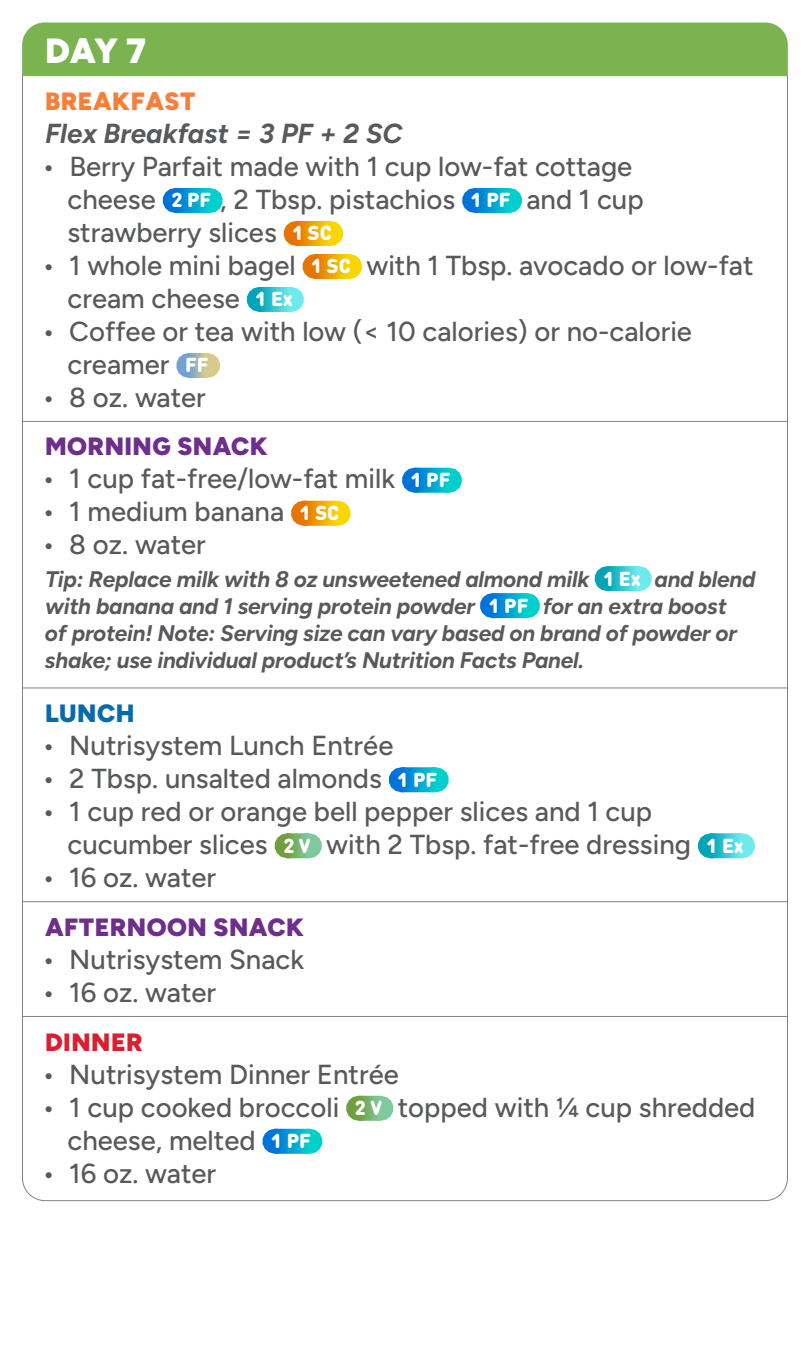
<style>
.page{position:relative;width:810px;height:1350px;background:#fff}
.page>*{position:absolute;margin:0;border:0;box-sizing:border-box;transform-origin:0 0}
.t1{font:900 35px "Figtree";color:#fff}
.t2{font:500 27.5px/33px "Figtree";color:#58595b}
.t3{font:italic 700 27.5px "Figtree";color:#58595b}
.t4{font:900 25px "Figtree";letter-spacing:.02em;color:#6e2e8b}
.t5{font:900 25px "Figtree";letter-spacing:.02em;color:#f57f3b}
.t6{font:900 25px "Figtree";letter-spacing:.02em;color:#da1f31}
.t7{font:900 25px "Figtree";letter-spacing:.02em;color:#066aad}
.t8{font:italic 700 22.5px/27px "Figtree";letter-spacing:-.01em;color:#58595b}
.s1{font-family:"DIN Round OT";font-weight:900;font-size:20px;color:#fff}
.s2{font-family:"DIN Round OT";font-weight:900;font-style:normal;font-size:20px;color:#fff}
</style>
<div class="page">
<div style="left:22px;top:22px;width:766px;height:53px;background:#7bb350"></div>
<hr style="left:22px;top:76px;width:1px;height:40px;background:#808285">
<hr style="left:787px;top:76px;width:1px;height:40px;background:#808285">
<hr style="left:22px;top:75px;width:766px;height:1px;background:#7bb350">
<hr style="left:22px;top:110px;width:1px;height:315px;background:#808285">
<hr style="left:787px;top:110px;width:1px;height:315px;background:#808285">
<svg style="left:176px;top:188px;width:15px;height:25px"></svg>
<svg style="left:175px;top:188px;width:1px;height:25px"></svg>
<svg style="left:191px;top:188px;width:18px;height:25px"></svg>
<svg style="left:475px;top:188px;width:16px;height:25px"></svg>
<svg style="left:474px;top:188px;width:1px;height:25px"></svg>
<svg style="left:491px;top:188px;width:17px;height:25px"></svg>
<svg style="left:297px;top:221px;width:15px;height:25px"></svg>
<svg style="left:296px;top:221px;width:1px;height:25px"></svg>
<svg style="left:312px;top:221px;width:17px;height:25px"></svg>
<svg style="left:316px;top:254px;width:15px;height:25px"></svg>
<svg style="left:315px;top:254px;width:1px;height:25px"></svg>
<svg style="left:331px;top:254px;width:17px;height:25px"></svg>
<svg style="left:260px;top:287px;width:14px;height:25px"></svg>
<svg style="left:259px;top:287px;width:1px;height:25px"></svg>
<svg style="left:274px;top:287px;width:16px;height:25px"></svg>
<svg style="left:190px;top:353px;width:7px;height:25px"></svg>
<svg style="left:189px;top:353px;width:1px;height:25px"></svg>
<svg style="left:197px;top:353px;width:9px;height:25px"></svg>
<hr style="left:22px;top:418px;width:1px;height:44px;background:#808285">
<hr style="left:787px;top:418px;width:1px;height:44px;background:#808285">
<hr style="left:22px;top:421px;width:766px;height:1px;background:#808285">
<hr style="left:22px;top:455px;width:1px;height:230px;background:#808285">
<hr style="left:787px;top:455px;width:1px;height:230px;background:#808285">
<svg style="left:415px;top:468px;width:16px;height:25px"></svg>
<svg style="left:414px;top:468px;width:1px;height:25px"></svg>
<svg style="left:431px;top:468px;width:17px;height:25px"></svg>
<svg style="left:304px;top:501px;width:16px;height:25px"></svg>
<svg style="left:303px;top:501px;width:1px;height:25px"></svg>
<svg style="left:320px;top:501px;width:17px;height:25px"></svg>
<svg style="left:608px;top:566px;width:14px;height:25px"></svg>
<svg style="left:607px;top:566px;width:1px;height:25px"></svg>
<svg style="left:622px;top:566px;width:16px;height:25px"></svg>
<svg style="left:493px;top:593px;width:16px;height:25px"></svg>
<svg style="left:492px;top:593px;width:1px;height:25px"></svg>
<svg style="left:509px;top:593px;width:17px;height:25px"></svg>
<hr style="left:22px;top:685px;width:1px;height:43px;background:#808285">
<hr style="left:787px;top:685px;width:1px;height:43px;background:#808285">
<hr style="left:22px;top:688px;width:766px;height:1px;background:#808285">
<hr style="left:22px;top:722px;width:1px;height:183px;background:#808285">
<hr style="left:787px;top:722px;width:1px;height:183px;background:#808285">
<svg style="left:402px;top:767px;width:15px;height:25px"></svg>
<svg style="left:401px;top:767px;width:1px;height:25px"></svg>
<svg style="left:417px;top:767px;width:18px;height:25px"></svg>
<svg style="left:288px;top:833px;width:9px;height:25px"></svg>
<svg style="left:287px;top:833px;width:1px;height:25px"></svg>
<svg style="left:297px;top:833px;width:11px;height:25px"></svg>
<svg style="left:711px;top:833px;width:14px;height:25px"></svg>
<svg style="left:710px;top:833px;width:1px;height:25px"></svg>
<svg style="left:725px;top:833px;width:16px;height:25px"></svg>
<hr style="left:22px;top:898px;width:1px;height:44px;background:#808285">
<hr style="left:787px;top:898px;width:1px;height:44px;background:#808285">
<hr style="left:22px;top:901px;width:766px;height:1px;background:#808285">
<hr style="left:22px;top:936px;width:1px;height:84px;background:#808285">
<hr style="left:787px;top:936px;width:1px;height:84px;background:#808285">
<hr style="left:22px;top:1013px;width:1px;height:44px;background:#808285">
<hr style="left:787px;top:1013px;width:1px;height:44px;background:#808285">
<hr style="left:22px;top:1016px;width:766px;height:1px;background:#808285">
<hr style="left:22px;top:1051px;width:1px;height:117px;background:#808285">
<hr style="left:787px;top:1051px;width:1px;height:117px;background:#808285">
<svg style="left:360px;top:1096px;width:9px;height:25px"></svg>
<svg style="left:359px;top:1096px;width:1px;height:25px"></svg>
<svg style="left:369px;top:1096px;width:11px;height:25px"></svg>
<svg style="left:22px;top:1129px;width:766px;height:72px"></svg>
<p class="t1" style="left:45px;top:29px;width:103px">DAY 7</p>
<p class="t5" style="left:45px;top:85px;width:152px">BREAKFAST</p>
<p class="t3" style="left:45px;top:117px;width:359px">Flex Breakfast = 3 PF + 2 SC</p>
<p class="t2" style="left:67px;top:150px;width:578px;text-indent:-25px">• Berry Parfait made with 1 cup low-fat cottage cheese <span class="s1">2 PF</span> , 2 Tbsp. pistachios <span class="s1">1 PF</span> and 1 cup strawberry slices <span class="s1">1 SC</span></p>
<p class="t2" style="left:67px;top:249px;width:688px;text-indent:-25px">• 1 whole mini bagel <span class="s1">1 SC</span> with 1 Tbsp. avocado or low-fat cream cheese <span class="s1">1 Ex</span></p>
<p class="t2" style="left:67px;top:315px;width:626px;text-indent:-25px">• Coffee or tea with low (&lt; 10 calories) or no-calorie creamer <span class="s1">FF</span></p>
<p class="t2" style="left:42px;top:381px;width:165px">• 8 oz. water</p>
<p class="t4" style="left:45px;top:431px;width:224px">MORNING SNACK</p>
<p class="t2" style="left:42px;top:462px;width:410px">• 1 cup fat-free/low-fat milk <span class="s1">1 PF</span></p>
<p class="t2" style="left:42px;top:495px;width:299px">• 1 medium banana <span class="s1">1 SC</span></p>
<p class="t2" style="left:42px;top:528px;width:165px">• 8 oz. water</p>
<p class="t8" style="left:45px;top:565px;width:712px">Tip: Replace milk with 8 oz unsweetened almond milk <span class="s2">1 Ex</span> and blend with banana and 1 serving protein powder <span class="s2">1 PF</span> for an extra boost<br>of protein! Note: Serving size can vary based on brand of powder or shake; use individual product’s Nutrition Facts Panel.</p>
<p class="t7" style="left:45px;top:698px;width:91px">LUNCH</p>
<p class="t2" style="left:42px;top:729px;width:353px">• Nutrisystem Lunch Entrée</p>
<p class="t2" style="left:42px;top:762px;width:397px">• 2 Tbsp. unsalted almonds <span class="s1">1 PF</span></p>
<p class="t2" style="left:67px;top:795px;width:678px;text-indent:-25px">• 1 cup red or orange bell pepper slices and 1 cup cucumber slices <span class="s1">2 V</span> with 2 Tbsp. fat-free dressing <span class="s1">1 Ex</span></p>
<p class="t2" style="left:42px;top:861px;width:175px">• 16 oz. water</p>
<p class="t4" style="left:45px;top:911px;width:261px">AFTERNOON SNACK</p>
<p class="t2" style="left:42px;top:943px;width:263px">• Nutrisystem Snack</p>
<p class="t2" style="left:42px;top:976px;width:175px">• 16 oz. water</p>
<p class="t6" style="left:45px;top:1026px;width:99px">DINNER</p>
<p class="t2" style="left:42px;top:1057px;width:358px">• Nutrisystem Dinner Entrée</p>
<p class="t2" style="left:67px;top:1090px;width:689px;text-indent:-25px">• 1 cup cooked broccoli <span class="s1">2 V</span> topped with ¼ cup shredded cheese, melted <span class="s1">1 PF</span></p>
<p class="t2" style="left:42px;top:1156px;width:175px">• 16 oz. water</p>
</div>
